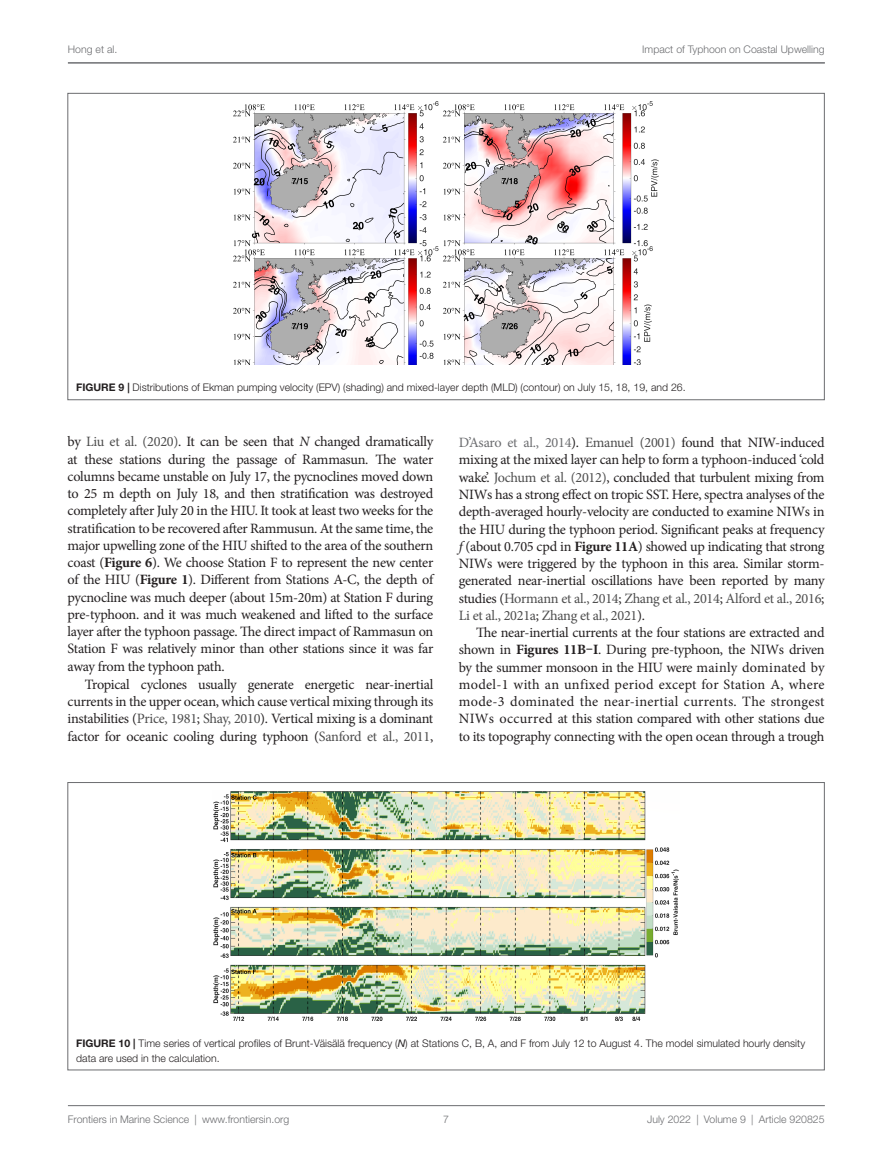
<style>
.page{position:relative;width:893px;height:1170px;background:#fff}
.page>*{position:absolute;margin:0;border:0;box-sizing:border-box;transform-origin:0 0}
.ParaIndent{font:14.25px/17.2px "Minion Pro";letter-spacing:-.02em;color:#231f20;text-align:justify}
.Para{font:14.25px/17.2px "Minion Pro";letter-spacing:-.025em;color:#231f20;text-align:justify}
.FigCaption{font:300 10.5px/14.2px "Helvetica Neue LT Std";color:#231f20}
.t1{font:300 10.5px "Helvetica Neue LT Std";color:#6c6d70}
.s1{font-weight:700}
.s2{color:#4d4d4d}
.s3{font-style:italic}
.s4{color:#6c6d70}
.s5{font-weight:400;font-style:italic}
</style>
<div class="page">
<hr style="left:68px;top:1105px;width:757px;height:1px;background:#6c6d70">
<hr style="left:68px;top:63px;width:757px;height:1px;background:#6c6d70">
<img style="left:233px;top:102px;width:426px;height:262px">
<img style="left:213px;top:791px;width:466px;height:229px">
<p class="t1" style="left:68px;top:43px;width:51px">Hong et al.</p>
<p class="t1" style="left:642px;top:43px;width:184px">Impact of Typhoon on Coastal Upwelling</p>
<p class="FigCaption" style="left:76px;top:380px;width:611px"><span class="s1">FIGURE 9 |</span> Distributions of Ekman pumping velocity (EPV) (shading) and mixed-layer depth (MLD) (contour) on July 15, 18, 19, and 26.</p>
<p class="Para" style="left:68px;top:433px;width:367px">by <span class="s2">Liu et al. (2020)</span>. It can be seen that <span class="s3">N</span> changed dramatically at these stations during the passage of Rammasun. The water columns became unstable on July 17, the pycnoclines moved down to 25 m depth on July 18, and then stratification was destroyed completely after July 20 in the HIU. It took at least two weeks for the stratification to be recovered after Rammusun. At the same time, the major upwelling zone of the HIU shifted to the area of the southern coast (<span class="s1">Figure 6</span>). We choose Station F to represent the new center of the HIU (<span class="s1">Figure 1</span>). Different from Stations A-C, the depth of pycnocline was much deeper (about 15m-20m) at Station F during pre-typhoon. and it was much weakened and lifted to the surface layer after the typhoon passage. The direct impact of Rammasun on Station F was relatively minor than other stations since it was far away from the typhoon path.</p>
<p class="ParaIndent" style="left:68px;top:675px;width:367px;text-indent:17px">Tropical cyclones usually generate energetic near-inertial currents in the upper ocean, which cause vertical mixing through its instabilities (<span class="s2">Price, 1981</span>; <span class="s2">Shay, 2010</span>). Vertical mixing is a dominant factor for oceanic cooling during typhoon (<span class="s2">Sanford et al., 2011</span>,</p>
<p class="ParaIndent" style="left:459px;top:434px;width:367px"><span class="s4">D’Asaro et al., 2014</span>). <span class="s2">Emanuel (2001)</span> found that NIW-induced mixing at the mixed layer can help to form a typhoon-induced ‘cold wake’. <span class="s2">Jochum et al. (2012)</span>, concluded that turbulent mixing from NIWs has a strong effect on tropic SST. Here, spectra analyses of the depth-averaged hourly-velocity are conducted to examine NIWs in the HIU during the typhoon period. Significant peaks at frequency <span class="s3">f</span> (about 0.705 cpd in <span class="s1">Figure 11A</span>) showed up indicating that strong NIWs were triggered by the typhoon in this area. Similar storm&shy;generated near-inertial oscillations have been reported by many studies (<span class="s2">Hormann et al., 2014</span>; <span class="s2">Zhang et al., 2014</span>; <span class="s2">Alford et al., 2016</span>; <span class="s2">Li et al., 2021a</span>; <span class="s2">Zhang et al., 2021</span>).</p>
<p class="ParaIndent" style="left:459px;top:624px;width:367px;text-indent:17px">The near-inertial currents at the four stations are extracted and shown in <span class="s1">Figures 11B–I</span>. During pre-typhoon, the NIWs driven by the summer monsoon in the HIU were mainly dominated by model-1 with an unfixed period except for Station A, where mode-3 dominated the near-inertial currents. The strongest NIWs occurred at this station compared with other stations due to its topography connecting with the open ocean through a trough</p>
<p class="FigCaption" style="left:76px;top:1036px;width:730px"><span class="s1">FIGURE 10 |</span> Time series of vertical profiles of Brunt-Väisälä frequency (<span class="s5">N</span>) at Stations C, B, A, and F from July 12 to August 4. The model simulated hourly density data are used in the calculation.</p>
<p class="t1" style="left:68px;top:1112px;width:223px">Frontiers in Marine Science | www.frontiersin.org</p>
<p class="t1" style="left:443px;top:1112px;width:7px">7</p>
<p class="t1" style="left:647px;top:1112px;width:179px">July 2022 | Volume 9 | Article 920825</p>
</div>
